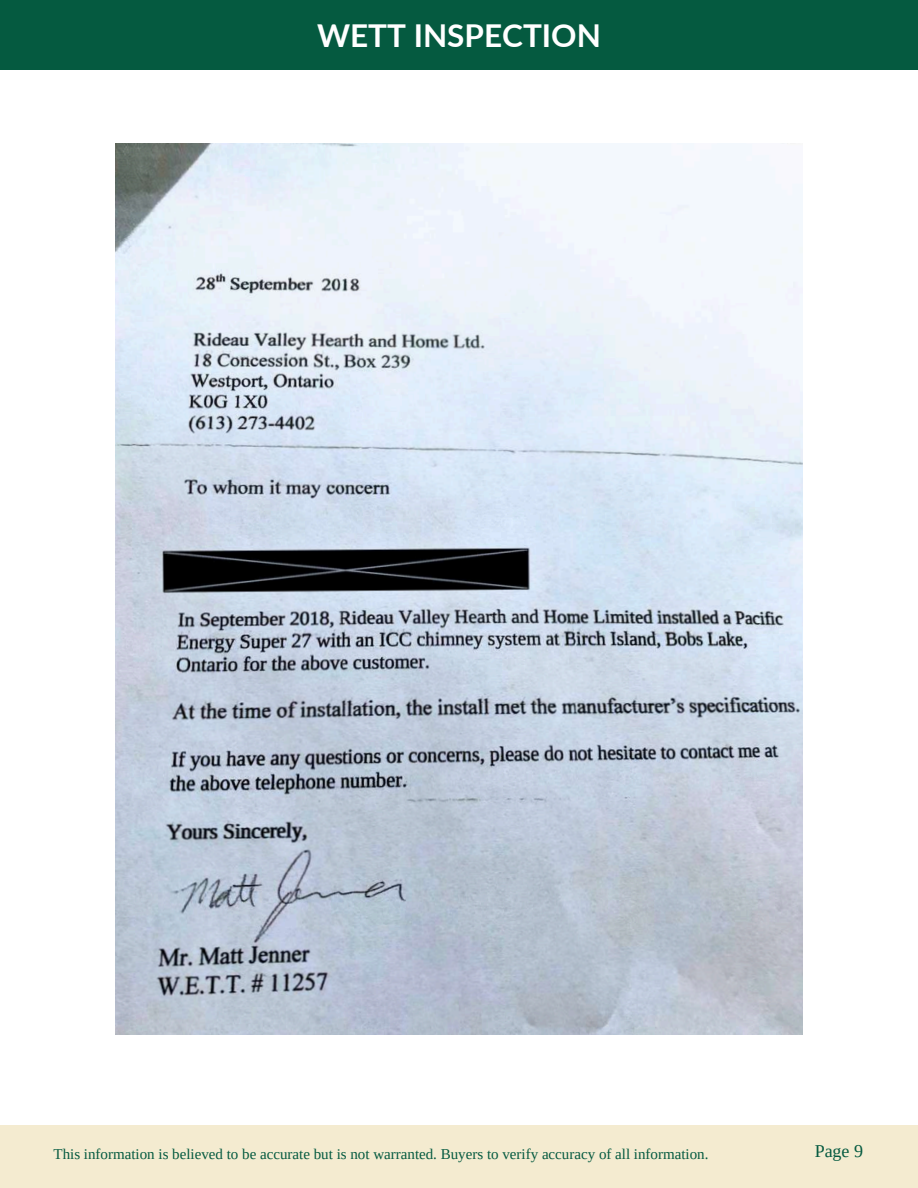
<style>
.page{position:relative;width:918px;height:1188px;background:#fff}
.page>*{position:absolute;margin:0;border:0;box-sizing:border-box;transform-origin:0 0}
.t1{font:700 31.5px "Lato";color:#fff}
.t2{font:18px "Tinos";color:#055a40}
.t3{font:15px "Tinos";color:#055a40}
</style>
<div class="page">
<div style="left:0;top:1125px;width:918px;height:63px;background:#f4ebd0"></div>
<div style="left:0;top:0;width:918px;height:70px;background:#055a40"></div>
<img style="left:115px;top:144px;width:687px;height:891px">
<h1 class="t1" style="left:317px;top:16px;width:285px">WETT INSPECTION</h1>
<p class="t3" style="left:54px;top:1146px;width:656px">This information is believed to be accurate but is not warranted. Buyers to verify accuracy of all information.</p>
<p class="t2" style="left:815px;top:1141px;width:50px">Page 9</p>
</div>
